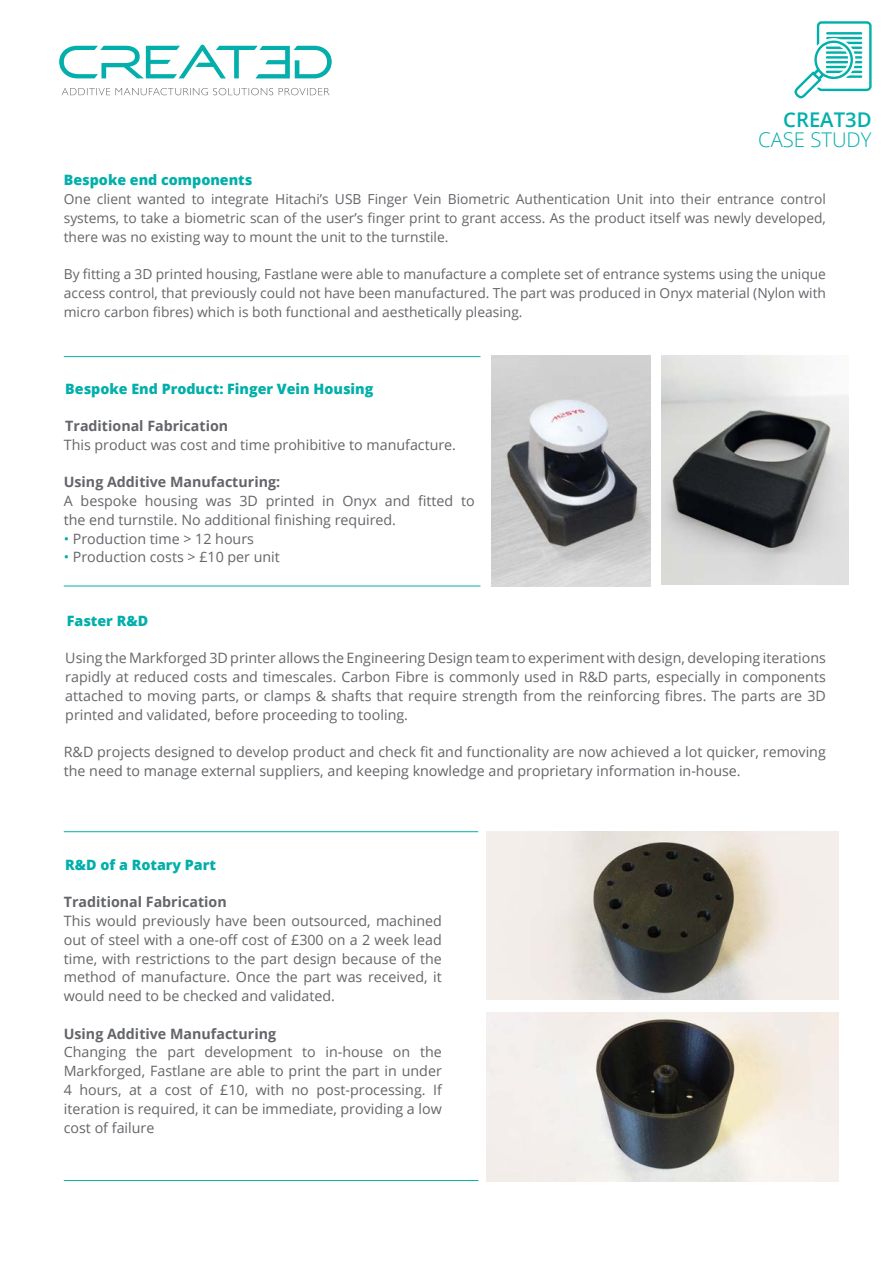
<style>
.page{position:relative;width:893px;height:1263px;background:#fff}
.page>*{position:absolute;margin:0;border:0;box-sizing:border-box;transform-origin:0 0}
.t1{font:300 20.25px "Open Sans";color:#02afaa}
.t2{font:600 20.25px "Open Sans";color:#02afaa}
.t3{font:14.25px/18.8px "Open Sans";color:#636569;text-align:justify}
.t4{font:700 14.25px "Open Sans";color:#636569}
.t5{font:800 14.25px "Open Sans";color:#02afaa}
.t6{font:13.8px/18.8px "Open Sans";color:#636569;text-align:justify}
.s1{color:#02afaa}
</style>
<div class="page">
<svg style="left:794px;top:21px;width:78px;height:77px"></svg>
<svg style="left:59px;top:45px;width:273px;height:33px"></svg>
<svg style="left:62px;top:88px;width:268px;height:7px"></svg>
<hr style="left:64px;top:356px;width:416px;height:1px;background:#02afaa">
<hr style="left:64px;top:585px;width:416px;height:1px;background:#02afaa">
<hr style="left:64px;top:1180px;width:414px;height:1px;background:#02afaa">
<hr style="left:64px;top:831px;width:414px;height:1px;background:#02afaa">
<img style="left:491px;top:355px;width:160px;height:232px">
<img style="left:487px;top:831px;width:352px;height:169px">
<img style="left:487px;top:1012px;width:352px;height:169px">
<img style="left:661px;top:355px;width:187px;height:230px">
<h1 class="t2" style="left:783px;top:106px;width:90px">CREAT3D</h1>
<h1 class="t1" style="left:758px;top:126px;width:115px">CASE STUDY</h1>
<p class="t5" style="left:64px;top:169px;width:190px">Bespoke end components</p>
<p class="t6" style="left:64px;top:189px;width:764px">One client wanted to integrate Hitachi’s USB Finger Vein Biometric Authentication Unit into their entrance control systems, to take a biometric scan of the user’s finger print to grant access. As the product itself was newly developed, there was no existing way to mount the unit to the turnstile.</p>
<p class="t6" style="left:64px;top:264px;width:764px">By fitting a 3D printed housing, Fastlane were able to manufacture a complete set of entrance systems using the unique access control, that previously could not have been manufactured. The part was produced in Onyx material (Nylon with micro carbon fibres) which is both functional and aesthetically pleasing.</p>
<p class="t5" style="left:65px;top:378px;width:310px">Bespoke End Product: Finger Vein Housing</p>
<p class="t4" style="left:65px;top:416px;width:164px">Traditional Fabrication</p>
<p class="t3" style="left:64px;top:435px;width:394px">This product was cost and time prohibitive to manufacture.</p>
<p class="t4" style="left:64px;top:472px;width:218px">Using Additive Manufacturing:</p>
<p class="t3" style="left:64px;top:491px;width:413px">A bespoke housing was 3D printed in Onyx and fitted to the end turnstile. No additional finishing required.</p>
<p class="t3" style="left:64px;top:529px;width:192px"><span class="s1">•</span> Production time &gt; 12 hours</p>
<p class="t3" style="left:64px;top:547px;width:218px"><span class="s1">•</span> Production costs &gt; £10 per unit</p>
<p class="t5" style="left:67px;top:610px;width:83px">Faster R&amp;D</p>
<p class="t3" style="left:65px;top:648px;width:762px">Using the Markforged 3D printer allows the Engineering Design team to experiment with design, developing iterations rapidly at reduced costs and timescales. Carbon Fibre is commonly used in R&amp;D parts, especially in components attached to moving parts, or clamps &amp; shafts that require strength from the reinforcing fibres. The parts are 3D printed and validated, before proceeding to tooling.</p>
<p class="t3" style="left:64px;top:742px;width:764px">R&amp;D projects designed to develop product and check fit and functionality are now achieved a lot quicker, removing the need to manage external suppliers, and keeping knowledge and proprietary information in-house.</p>
<p class="t5" style="left:65px;top:854px;width:152px">R&amp;D of a Rotary Part</p>
<p class="t4" style="left:64px;top:892px;width:164px">Traditional Fabrication</p>
<p class="t3" style="left:64px;top:911px;width:380px">This would previously have been outsourced, machined out of steel with a one-off cost of £300 on a 2 week lead time, with restrictions to the part design because of the method of manufacture. Once the part was received, it would need to be checked and validated.</p>
<p class="t4" style="left:64px;top:1023px;width:214px">Using Additive Manufacturing</p>
<p class="t3" style="left:64px;top:1042px;width:380px">Changing the part development to in-house on the Markforged, Fastlane are able to print the part in under 4 hours, at a cost of £10, with no post-processing. If iteration is required, it can be immediate, providing a low cost of failure</p>
</div>
